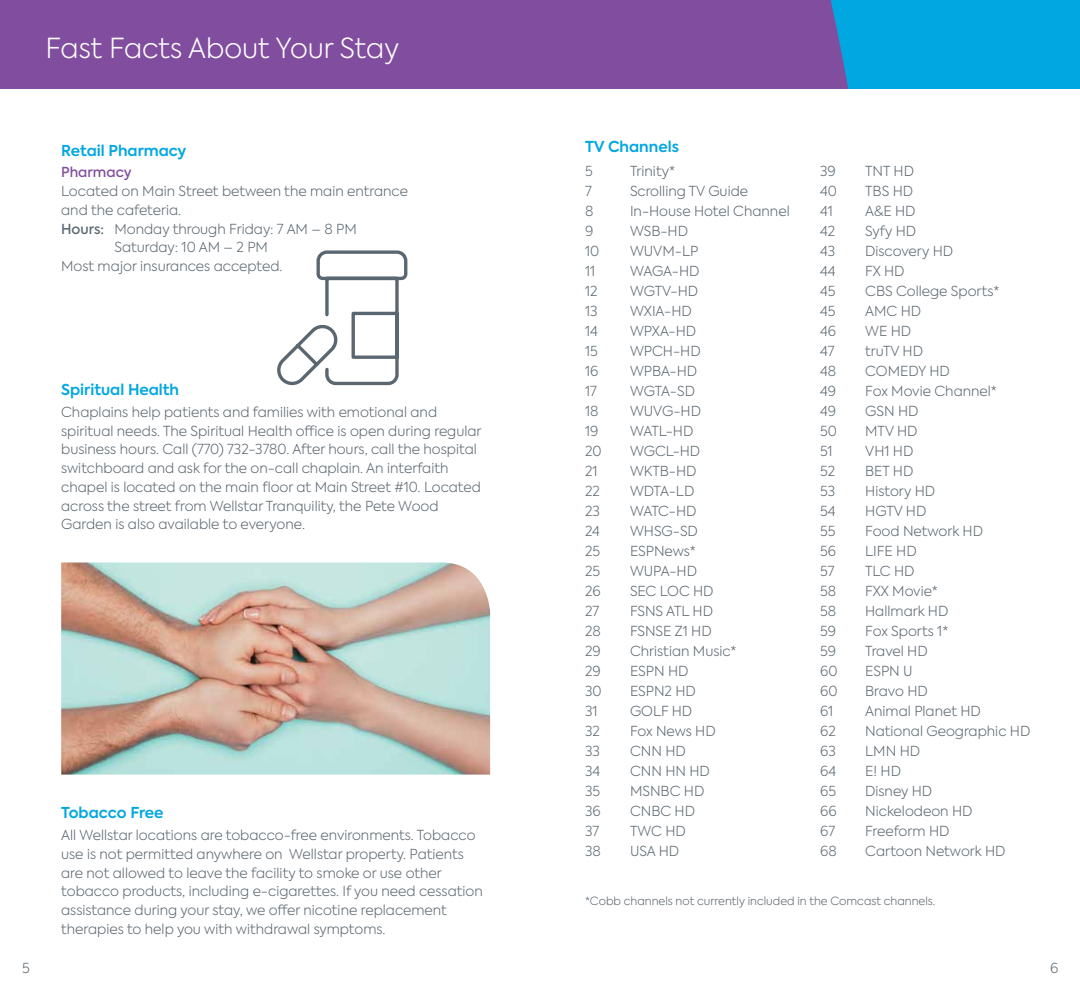
<style>
.page{position:relative;width:1080px;height:990px;background:#fff}
.page>*{position:absolute;margin:0;border:0;box-sizing:border-box;transform-origin:0 0}
.t1{font:300 27.5px "Axiforma";color:#fff}
.t2{font:600 15px "Axiforma";color:#00a7e1}
.t3{font:300 13.75px/18.8px "Axiforma";color:#5b6770}
.t4{font:500 13.75px "Axiforma";color:#814d9e}
.t5{font:300 11.25px "Axiforma";color:#5b6770}
.s1{font-weight:500}
</style>
<div class="page">
<div style="left:895px;top:0;width:185px;height:88px;background:#00a7e1"></div>
<div style="left:0;top:0;width:895px;height:88px;background:#814d9e"></div>
<img style="left:61px;top:562px;width:429px;height:213px">
<svg style="left:277px;top:250px;width:131px;height:136px"></svg>
<h1 class="t1" style="left:46px;top:30px;width:355px">Fast Facts About Your Stay</h1>
<p class="t2" style="left:61px;top:140px;width:127px">Retail Pharmacy</p>
<p class="t4" style="left:61px;top:163px;width:72px">Pharmacy</p>
<p class="t3" style="left:61px;top:182px;width:348px">Located on Main Street between the main entrance</p>
<p class="t3" style="left:61px;top:201px;width:122px">and the cafeteria.</p>
<p class="t3" style="left:61px;top:219px;width:297px"><span class="s1">Hours:</span> Monday through Friday: 7 AM – 8 PM</p>
<p class="t3" style="left:114px;top:238px;width:155px">Saturday: 10 AM – 2 PM</p>
<p class="t3" style="left:61px;top:257px;width:223px">Most major insurances accepted.</p>
<p class="t2" style="left:61px;top:379px;width:119px">Spiritual Health</p>
<p class="t3" style="left:61px;top:402px;width:422px">Chaplains help patients and families with emotional and spiritual needs. The Spiritual Health office is open during regular business hours. Call (770) 732-3780. After hours, call the hospital switchboard and ask for the on-call chaplain. An interfaith chapel is located on the main floor at Main Street #10. Located across the street from Wellstar Tranquility, the Pete Wood Garden is also available to everyone.</p>
<p class="t2" style="left:61px;top:803px;width:104px">Tobacco Free</p>
<p class="t3" style="left:61px;top:826px;width:423px">All Wellstar locations are tobacco-free environments. Tobacco use is not permitted anywhere on Wellstar property. Patients are not allowed to leave the facility to smoke or use other tobacco products, including e-cigarettes. If you need cessation assistance during your stay, we offer nicotine replacement therapies to help you with withdrawal symptoms.</p>
<p class="t2" style="left:585px;top:137px;width:95px">TV Channels</p>
<p class="t3" style="left:585px;top:162px;width:9px">5</p>
<p class="t3" style="left:630px;top:162px;width:47px">Trinity*</p>
<p class="t3" style="left:585px;top:182px;width:8px">7</p>
<p class="t3" style="left:630px;top:182px;width:120px">Scrolling TV Guide</p>
<p class="t3" style="left:585px;top:202px;width:10px">8</p>
<p class="t3" style="left:630px;top:202px;width:161px">In-House Hotel Channel</p>
<p class="t3" style="left:585px;top:222px;width:10px">9</p>
<p class="t3" style="left:630px;top:222px;width:60px">WSB-HD</p>
<p class="t3" style="left:585px;top:242px;width:16px">10</p>
<p class="t3" style="left:630px;top:242px;width:70px">WUVM-LP</p>
<p class="t3" style="left:585px;top:262px;width:12px">11</p>
<p class="t3" style="left:630px;top:262px;width:71px">WAGA-HD</p>
<p class="t3" style="left:585px;top:282px;width:14px">12</p>
<p class="t3" style="left:630px;top:282px;width:70px">WGTV-HD</p>
<p class="t3" style="left:585px;top:302px;width:14px">13</p>
<p class="t3" style="left:630px;top:302px;width:63px">WXIA-HD</p>
<p class="t3" style="left:585px;top:322px;width:14px">14</p>
<p class="t3" style="left:630px;top:322px;width:68px">WPXA-HD</p>
<p class="t3" style="left:585px;top:342px;width:14px">15</p>
<p class="t3" style="left:630px;top:342px;width:72px">WPCH-HD</p>
<p class="t3" style="left:585px;top:362px;width:15px">16</p>
<p class="t3" style="left:630px;top:362px;width:69px">WPBA-HD</p>
<p class="t3" style="left:585px;top:382px;width:13px">17</p>
<p class="t3" style="left:630px;top:382px;width:66px">WGTA-SD</p>
<p class="t3" style="left:585px;top:402px;width:15px">18</p>
<p class="t3" style="left:630px;top:402px;width:73px">WUVG-HD</p>
<p class="t3" style="left:585px;top:422px;width:15px">19</p>
<p class="t3" style="left:630px;top:422px;width:65px">WATL-HD</p>
<p class="t3" style="left:585px;top:442px;width:18px">20</p>
<p class="t3" style="left:630px;top:442px;width:72px">WGCL-HD</p>
<p class="t3" style="left:585px;top:462px;width:14px">21</p>
<p class="t3" style="left:630px;top:462px;width:68px">WKTB-HD</p>
<p class="t3" style="left:585px;top:482px;width:16px">22</p>
<p class="t3" style="left:630px;top:482px;width:66px">WDTA-LD</p>
<p class="t3" style="left:585px;top:502px;width:16px">23</p>
<p class="t3" style="left:630px;top:502px;width:68px">WATC-HD</p>
<p class="t3" style="left:585px;top:522px;width:16px">24</p>
<p class="t3" style="left:630px;top:522px;width:69px">WHSG-SD</p>
<p class="t3" style="left:585px;top:542px;width:17px">25</p>
<p class="t3" style="left:630px;top:542px;width:67px">ESPNews*</p>
<p class="t3" style="left:585px;top:562px;width:17px">25</p>
<p class="t3" style="left:630px;top:562px;width:69px">WUPA-HD</p>
<p class="t3" style="left:585px;top:582px;width:17px">26</p>
<p class="t3" style="left:630px;top:582px;width:85px">SEC LOC HD</p>
<p class="t3" style="left:585px;top:602px;width:16px">27</p>
<p class="t3" style="left:630px;top:602px;width:85px">FSNS ATL HD</p>
<p class="t3" style="left:585px;top:622px;width:17px">28</p>
<p class="t3" style="left:630px;top:622px;width:83px">FSNSE Z1 HD</p>
<p class="t3" style="left:585px;top:642px;width:17px">29</p>
<p class="t3" style="left:630px;top:642px;width:108px">Christian Music*</p>
<p class="t3" style="left:585px;top:662px;width:17px">29</p>
<p class="t3" style="left:630px;top:662px;width:60px">ESPN HD</p>
<p class="t3" style="left:585px;top:682px;width:18px">30</p>
<p class="t3" style="left:630px;top:682px;width:67px">ESPN2 HD</p>
<p class="t3" style="left:585px;top:702px;width:14px">31</p>
<p class="t3" style="left:630px;top:702px;width:64px">GOLF HD</p>
<p class="t3" style="left:585px;top:722px;width:16px">32</p>
<p class="t3" style="left:630px;top:722px;width:87px">Fox News HD</p>
<p class="t3" style="left:585px;top:742px;width:16px">33</p>
<p class="t3" style="left:630px;top:742px;width:57px">CNN HD</p>
<p class="t3" style="left:585px;top:762px;width:17px">34</p>
<p class="t3" style="left:630px;top:762px;width:81px">CNN HN HD</p>
<p class="t3" style="left:585px;top:782px;width:17px">35</p>
<p class="t3" style="left:630px;top:782px;width:76px">MSNBC HD</p>
<p class="t3" style="left:585px;top:802px;width:17px">36</p>
<p class="t3" style="left:630px;top:802px;width:67px">CNBC HD</p>
<p class="t3" style="left:585px;top:822px;width:16px">37</p>
<p class="t3" style="left:630px;top:822px;width:57px">TWC HD</p>
<p class="t3" style="left:585px;top:842px;width:17px">38</p>
<p class="t3" style="left:630px;top:842px;width:51px">USA HD</p>
<p class="t3" style="left:820px;top:162px;width:17px">39</p>
<p class="t3" style="left:865px;top:162px;width:50px">TNT HD</p>
<p class="t3" style="left:820px;top:182px;width:18px">40</p>
<p class="t3" style="left:865px;top:182px;width:49px">TBS HD</p>
<p class="t3" style="left:820px;top:202px;width:14px">41</p>
<p class="t3" style="left:865px;top:202px;width:52px">A&amp;E HD</p>
<p class="t3" style="left:820px;top:222px;width:17px">42</p>
<p class="t3" style="left:865px;top:222px;width:52px">Syfy HD</p>
<p class="t3" style="left:820px;top:242px;width:17px">43</p>
<p class="t3" style="left:865px;top:242px;width:90px">Discovery HD</p>
<p class="t3" style="left:820px;top:262px;width:17px">44</p>
<p class="t3" style="left:865px;top:262px;width:41px">FX HD</p>
<p class="t3" style="left:820px;top:282px;width:17px">45</p>
<p class="t3" style="left:865px;top:282px;width:136px">CBS College Sports*</p>
<p class="t3" style="left:820px;top:302px;width:17px">45</p>
<p class="t3" style="left:865px;top:302px;width:58px">AMC HD</p>
<p class="t3" style="left:820px;top:322px;width:18px">46</p>
<p class="t3" style="left:865px;top:322px;width:47px">WE HD</p>
<p class="t3" style="left:820px;top:342px;width:16px">47</p>
<p class="t3" style="left:865px;top:342px;width:59px">truTV HD</p>
<p class="t3" style="left:820px;top:362px;width:18px">48</p>
<p class="t3" style="left:865px;top:362px;width:86px">COMEDY HD</p>
<p class="t3" style="left:820px;top:382px;width:17px">49</p>
<p class="t3" style="left:865px;top:382px;width:133px">Fox Movie Channel*</p>
<p class="t3" style="left:820px;top:402px;width:17px">49</p>
<p class="t3" style="left:865px;top:402px;width:55px">GSN HD</p>
<p class="t3" style="left:820px;top:422px;width:18px">50</p>
<p class="t3" style="left:865px;top:422px;width:54px">MTV HD</p>
<p class="t3" style="left:820px;top:442px;width:14px">51</p>
<p class="t3" style="left:865px;top:442px;width:50px">VH1 HD</p>
<p class="t3" style="left:820px;top:462px;width:17px">52</p>
<p class="t3" style="left:865px;top:462px;width:50px">BET HD</p>
<p class="t3" style="left:820px;top:482px;width:17px">53</p>
<p class="t3" style="left:865px;top:482px;width:72px">History HD</p>
<p class="t3" style="left:820px;top:502px;width:17px">54</p>
<p class="t3" style="left:865px;top:502px;width:63px">HGTV HD</p>
<p class="t3" style="left:820px;top:522px;width:17px">55</p>
<p class="t3" style="left:865px;top:522px;width:119px">Food Network HD</p>
<p class="t3" style="left:820px;top:542px;width:17px">56</p>
<p class="t3" style="left:865px;top:542px;width:53px">LIFE HD</p>
<p class="t3" style="left:820px;top:562px;width:16px">57</p>
<p class="t3" style="left:865px;top:562px;width:51px">TLC HD</p>
<p class="t3" style="left:820px;top:582px;width:18px">58</p>
<p class="t3" style="left:865px;top:582px;width:74px">FXX Movie*</p>
<p class="t3" style="left:820px;top:602px;width:18px">58</p>
<p class="t3" style="left:865px;top:602px;width:85px">Hallmark HD</p>
<p class="t3" style="left:820px;top:622px;width:17px">59</p>
<p class="t3" style="left:865px;top:622px;width:85px">Fox Sports 1*</p>
<p class="t3" style="left:820px;top:642px;width:17px">59</p>
<p class="t3" style="left:865px;top:642px;width:64px">Travel HD</p>
<p class="t3" style="left:820px;top:662px;width:19px">60</p>
<p class="t3" style="left:865px;top:662px;width:49px">ESPN U</p>
<p class="t3" style="left:820px;top:682px;width:19px">60</p>
<p class="t3" style="left:865px;top:682px;width:64px">Bravo HD</p>
<p class="t3" style="left:820px;top:702px;width:15px">61</p>
<p class="t3" style="left:865px;top:702px;width:117px">Animal Planet HD</p>
<p class="t3" style="left:820px;top:722px;width:17px">62</p>
<p class="t3" style="left:865px;top:722px;width:167px">National Geographic HD</p>
<p class="t3" style="left:820px;top:742px;width:17px">63</p>
<p class="t3" style="left:865px;top:742px;width:56px">LMN HD</p>
<p class="t3" style="left:820px;top:762px;width:18px">64</p>
<p class="t3" style="left:865px;top:762px;width:37px">E! HD</p>
<p class="t3" style="left:820px;top:782px;width:17px">65</p>
<p class="t3" style="left:865px;top:782px;width:68px">Disney HD</p>
<p class="t3" style="left:820px;top:802px;width:18px">66</p>
<p class="t3" style="left:865px;top:802px;width:109px">Nickelodeon HD</p>
<p class="t3" style="left:820px;top:822px;width:16px">67</p>
<p class="t3" style="left:865px;top:822px;width:86px">Freeform HD</p>
<p class="t3" style="left:820px;top:842px;width:18px">68</p>
<p class="t3" style="left:865px;top:842px;width:142px">Cartoon Network HD</p>
<p class="t5" style="left:585px;top:894px;width:352px">*Cobb channels not currently included in the Comcast channels.</p>
<p class="t3" style="left:22px;top:959px;width:9px">5</p>
<p class="t3" style="left:1050px;top:959px;width:10px">6</p>
</div>
